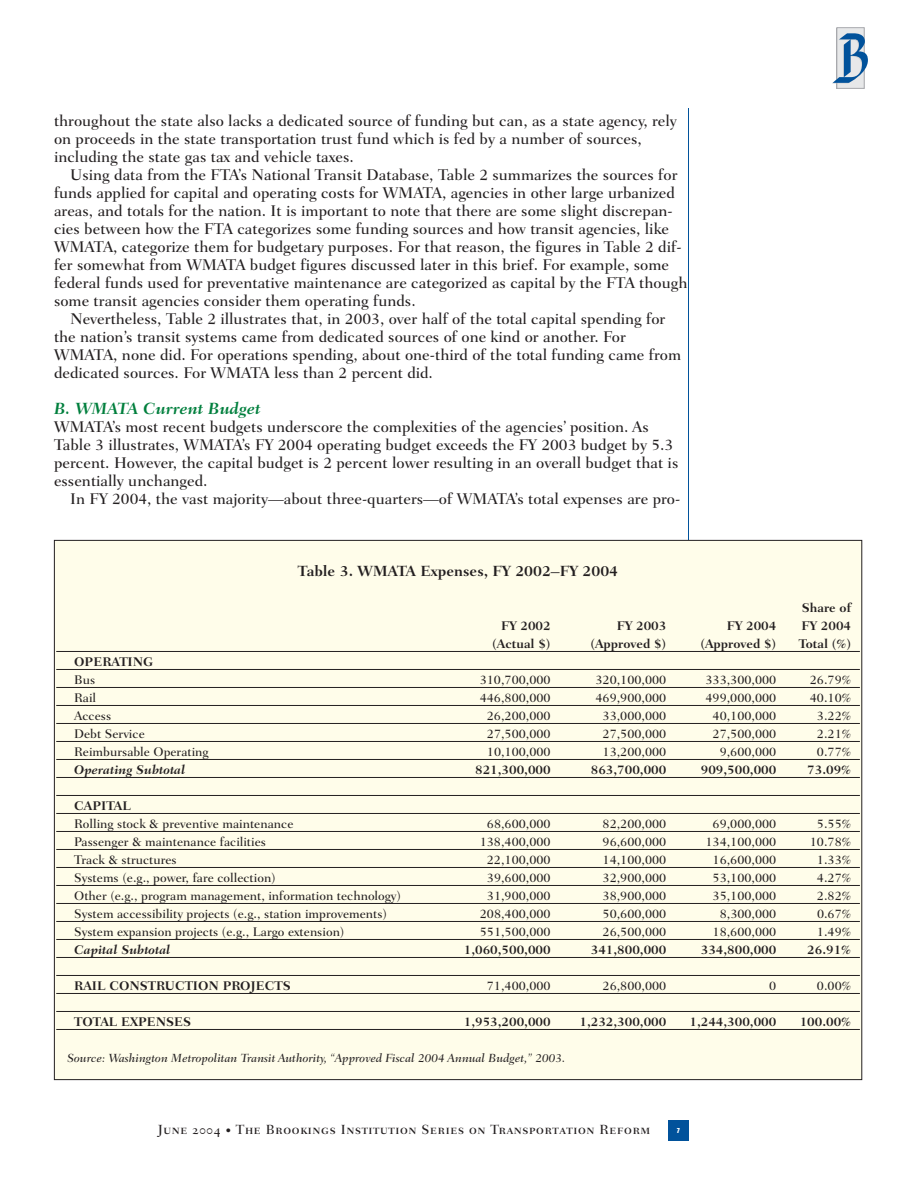
<style>
.page{position:relative;width:918px;height:1188px;background:#fff}
.page>*{position:absolute;margin:0;border:0;box-sizing:border-box;transform-origin:0 0}
.t1{font:italic 700 16.5px "Fairfield LH";color:#007f3d}
.t2{font:500 15.75px/18px "Fairfield LH";color:#231f20}
.t3{font:700 15px "Fairfield LH";color:#231f20}
.t4{font:13.5px "Fairfield LH Medium SC";letter-spacing:.05em;color:#231f20}
.t5{font:500 12.75px "Fairfield LH";color:#231f20}
.t6{font:700 12.75px "Fairfield LH";color:#231f20}
.t7{font:italic 700 12.75px "Fairfield LH";color:#231f20}
.t8{font:italic 500 12px "Fairfield LH";color:#231f20}
.t9{font:700 condensed 7.5px "Aurora BT";color:#fff}
.s1{font-size:10.5px}
</style>
<div class="page">
<hr style="left:688px;top:108px;width:1px;height:972px;background:#01529b">
<div style="left:668px;top:1120px;width:20px;height:21px;background:#01529b"></div>
<div style="left:836px;top:28px;width:28px;height:61px;background:#b0b1b4"></div>
<div style="left:837px;top:28px;width:27px;height:60px;background:#e7e8e9"></div>
<div style="left:837px;top:28px;width:27px;height:60px;border:1px solid #a8a9ad"></div>
<svg style="left:832px;top:33px;width:36px;height:51px"></svg>
<div style="left:54px;top:540px;width:808px;height:540px;background:#fffdea"></div>
<hr style="left:56px;top:651px;width:804px;height:1px;background:#231f20">
<hr style="left:56px;top:669px;width:804px;height:1px;background:#231f20">
<hr style="left:56px;top:687px;width:804px;height:1px;background:#231f20">
<hr style="left:56px;top:705px;width:804px;height:1px;background:#231f20">
<hr style="left:56px;top:723px;width:804px;height:1px;background:#231f20">
<hr style="left:56px;top:741px;width:804px;height:1px;background:#231f20">
<hr style="left:56px;top:759px;width:804px;height:1px;background:#231f20">
<hr style="left:56px;top:777px;width:804px;height:1px;background:#231f20">
<hr style="left:56px;top:795px;width:804px;height:1px;background:#231f20">
<hr style="left:56px;top:813px;width:804px;height:1px;background:#231f20">
<hr style="left:56px;top:831px;width:804px;height:1px;background:#231f20">
<hr style="left:56px;top:849px;width:804px;height:1px;background:#231f20">
<hr style="left:56px;top:867px;width:804px;height:1px;background:#231f20">
<hr style="left:56px;top:885px;width:804px;height:1px;background:#231f20">
<hr style="left:56px;top:903px;width:804px;height:1px;background:#231f20">
<hr style="left:56px;top:921px;width:804px;height:1px;background:#231f20">
<hr style="left:56px;top:939px;width:804px;height:1px;background:#231f20">
<hr style="left:56px;top:957px;width:804px;height:1px;background:#231f20">
<hr style="left:56px;top:975px;width:804px;height:1px;background:#231f20">
<hr style="left:56px;top:993px;width:804px;height:1px;background:#231f20">
<hr style="left:56px;top:1011px;width:804px;height:1px;background:#231f20">
<hr style="left:56px;top:1029px;width:804px;height:1px;background:#231f20">
<p class="t2" style="left:54px;top:113px;width:624px">throughout the state also lacks a dedicated source of funding but can, as a state agency, rely on proceeds in the state transportation trust fund which is fed by a number of sources, including the state gas tax and vehicle taxes.</p>
<p class="t2" style="left:54px;top:167px;width:635px;text-indent:16px">Using data from the FTA’s National Transit Database, Table 2 summarizes the sources for funds applied for capital and operating costs for WMATA, agencies in other large urbanized areas, and totals for the nation. It is important to note that there are some slight discrepan&shy;cies between how the FTA categorizes some funding sources and how transit agencies, like WMATA, categorize them for budgetary purposes. For that reason, the figures in Table 2 dif&shy;fer somewhat from WMATA budget figures discussed later in this brief. For example, some federal funds used for preventative maintenance are categorized as capital by the FTA though some transit agencies consider them operating funds.</p>
<p class="t2" style="left:54px;top:311px;width:629px;text-indent:16px">Nevertheless, Table 2 illustrates that, in 2003, over half of the total capital spending for the nation’s transit systems came from dedicated sources of one kind or another. For WMATA, none did. For operations spending, about one-third of the total funding came from dedicated sources. For WMATA less than 2 percent did.</p>
<p class="t1" style="left:54px;top:402px;width:208px">B. WMATA Current Budget</p>
<p class="t2" style="left:54px;top:419px;width:626px">WMATA’s most recent budgets underscore the complexities of the agencies’ position. As Table 3 illustrates, WMATA’s FY 2004 operating budget exceeds the FY 2003 budget by 5.3 percent. However, the capital budget is 2 percent lower resulting in an overall budget that is essentially unchanged.</p>
<p class="t2" style="left:70px;top:491px;width:612px">In FY 2004, the vast majority—about three-quarters—of WMATA’s total expenses are pro-</p>
<p class="t3" style="left:298px;top:565px;width:322px">Table 3. WMATA Expenses, FY 2002–FY 2004</p>
<p class="t6" style="left:802px;top:602px;width:51px">Share of</p>
<p class="t6" style="left:501px;top:620px;width:51px">FY 2002</p>
<p class="t6" style="left:617px;top:620px;width:51px">FY 2003</p>
<p class="t6" style="left:727px;top:620px;width:51px">FY 2004</p>
<p class="t6" style="left:802px;top:620px;width:51px">FY 2004</p>
<p class="t6" style="left:492px;top:638px;width:60px">(Actual $)</p>
<p class="t6" style="left:590px;top:638px;width:78px">(Approved $)</p>
<p class="t6" style="left:700px;top:638px;width:78px">(Approved $)</p>
<p class="t6" style="left:799px;top:638px;width:54px">Total (%)</p>
<p class="t6" style="left:74px;top:656px;width:81px">OPERATING</p>
<p class="t5" style="left:74px;top:674px;width:23px">Bus</p>
<p class="t5" style="left:480px;top:674px;width:72px">310,700,000</p>
<p class="t5" style="left:595px;top:674px;width:72px">320,100,000</p>
<p class="t5" style="left:705px;top:674px;width:72px">333,300,000</p>
<p class="t5" style="left:810px;top:674px;width:43px">26.79%</p>
<p class="t5" style="left:74px;top:692px;width:23px">Rail</p>
<p class="t5" style="left:480px;top:692px;width:72px">446,800,000</p>
<p class="t5" style="left:595px;top:692px;width:72px">469,900,000</p>
<p class="t5" style="left:706px;top:692px;width:72px">499,000,000</p>
<p class="t5" style="left:810px;top:692px;width:43px">40.10%</p>
<p class="t5" style="left:74px;top:710px;width:39px">Access</p>
<p class="t5" style="left:487px;top:710px;width:65px">26,200,000</p>
<p class="t5" style="left:603px;top:710px;width:65px">33,000,000</p>
<p class="t5" style="left:713px;top:710px;width:65px">40,100,000</p>
<p class="t5" style="left:817px;top:710px;width:36px">3.22%</p>
<p class="t5" style="left:74px;top:728px;width:72px">Debt Service</p>
<p class="t5" style="left:487px;top:728px;width:65px">27,500,000</p>
<p class="t5" style="left:603px;top:728px;width:65px">27,500,000</p>
<p class="t5" style="left:713px;top:728px;width:65px">27,500,000</p>
<p class="t5" style="left:817px;top:728px;width:36px">2.21%</p>
<p class="t5" style="left:74px;top:746px;width:136px">Reimbursable Operating</p>
<p class="t5" style="left:487px;top:746px;width:65px">10,100,000</p>
<p class="t5" style="left:603px;top:746px;width:65px">13,200,000</p>
<p class="t5" style="left:720px;top:746px;width:58px">9,600,000</p>
<p class="t5" style="left:817px;top:746px;width:36px">0.77%</p>
<p class="t7" style="left:74px;top:764px;width:113px">Operating Subtotal</p>
<p class="t6" style="left:475px;top:764px;width:77px">821,300,000</p>
<p class="t6" style="left:591px;top:764px;width:77px">863,700,000</p>
<p class="t6" style="left:701px;top:764px;width:77px">909,500,000</p>
<p class="t6" style="left:807px;top:764px;width:45px">73.09%</p>
<p class="t6" style="left:74px;top:800px;width:58px">CAPITAL</p>
<p class="t5" style="left:74px;top:818px;width:221px">Rolling stock &amp; preventive maintenance</p>
<p class="t5" style="left:487px;top:818px;width:65px">68,600,000</p>
<p class="t5" style="left:603px;top:818px;width:65px">82,200,000</p>
<p class="t5" style="left:713px;top:818px;width:65px">69,000,000</p>
<p class="t5" style="left:817px;top:818px;width:36px">5.55%</p>
<p class="t5" style="left:74px;top:836px;width:193px">Passenger &amp; maintenance facilities</p>
<p class="t5" style="left:480px;top:836px;width:72px">138,400,000</p>
<p class="t5" style="left:603px;top:836px;width:65px">96,600,000</p>
<p class="t5" style="left:706px;top:836px;width:72px">134,100,000</p>
<p class="t5" style="left:810px;top:836px;width:43px">10.78%</p>
<p class="t5" style="left:74px;top:854px;width:104px">Track &amp; structures</p>
<p class="t5" style="left:487px;top:854px;width:65px">22,100,000</p>
<p class="t5" style="left:603px;top:854px;width:65px">14,100,000</p>
<p class="t5" style="left:713px;top:854px;width:65px">16,600,000</p>
<p class="t5" style="left:817px;top:854px;width:36px">1.33%</p>
<p class="t5" style="left:74px;top:872px;width:203px">Systems (e.g., power, fare collection)</p>
<p class="t5" style="left:487px;top:872px;width:65px">39,600,000</p>
<p class="t5" style="left:603px;top:872px;width:65px">32,900,000</p>
<p class="t5" style="left:713px;top:872px;width:65px">53,100,000</p>
<p class="t5" style="left:817px;top:872px;width:36px">4.27%</p>
<p class="t5" style="left:74px;top:890px;width:328px">Other (e.g., program management, information technology)</p>
<p class="t5" style="left:487px;top:890px;width:65px">31,900,000</p>
<p class="t5" style="left:603px;top:890px;width:65px">38,900,000</p>
<p class="t5" style="left:713px;top:890px;width:65px">35,100,000</p>
<p class="t5" style="left:817px;top:890px;width:36px">2.82%</p>
<p class="t5" style="left:74px;top:908px;width:314px">System accessibility projects (e.g., station improvements)</p>
<p class="t5" style="left:480px;top:908px;width:72px">208,400,000</p>
<p class="t5" style="left:603px;top:908px;width:65px">50,600,000</p>
<p class="t5" style="left:720px;top:908px;width:58px">8,300,000</p>
<p class="t5" style="left:817px;top:908px;width:36px">0.67%</p>
<p class="t5" style="left:74px;top:926px;width:272px">System expansion projects (e.g., Largo extension)</p>
<p class="t5" style="left:480px;top:926px;width:72px">551,500,000</p>
<p class="t5" style="left:603px;top:926px;width:65px">26,500,000</p>
<p class="t5" style="left:713px;top:926px;width:65px">18,600,000</p>
<p class="t5" style="left:817px;top:926px;width:36px">1.49%</p>
<p class="t7" style="left:74px;top:944px;width:98px">Capital Subtotal</p>
<p class="t6" style="left:464px;top:944px;width:88px">1,060,500,000</p>
<p class="t6" style="left:591px;top:944px;width:77px">341,800,000</p>
<p class="t6" style="left:701px;top:944px;width:77px">334,800,000</p>
<p class="t6" style="left:807px;top:944px;width:45px">26.91%</p>
<p class="t6" style="left:74px;top:980px;width:218px">RAIL CONSTRUCTION PROJECTS</p>
<p class="t5" style="left:487px;top:980px;width:65px">71,400,000</p>
<p class="t5" style="left:603px;top:980px;width:65px">26,800,000</p>
<p class="t5" style="left:769px;top:980px;width:9px">0</p>
<p class="t5" style="left:817px;top:980px;width:36px">0.00%</p>
<p class="t6" style="left:74px;top:1016px;width:119px">TOTAL EXPENSES</p>
<p class="t6" style="left:464px;top:1016px;width:88px">1,953,200,000</p>
<p class="t6" style="left:579px;top:1016px;width:88px">1,232,300,000</p>
<p class="t6" style="left:689px;top:1016px;width:88px">1,244,300,000</p>
<p class="t6" style="left:800px;top:1016px;width:53px">100.00%</p>
<p class="t8" style="left:67px;top:1053px;width:500px">Source: Washington Metropolitan Transit Authority, “Approved Fiscal 2004 Annual Budget,” 2003.</p>
<p class="t4" style="left:158px;top:1121px;width:494px">June 2004 <span class="s1">•</span> The Brookings Institution Series on Transportation Reform</p>
<p class="t9" style="left:677px;top:1126px;width:4px">7</p>
</div>
